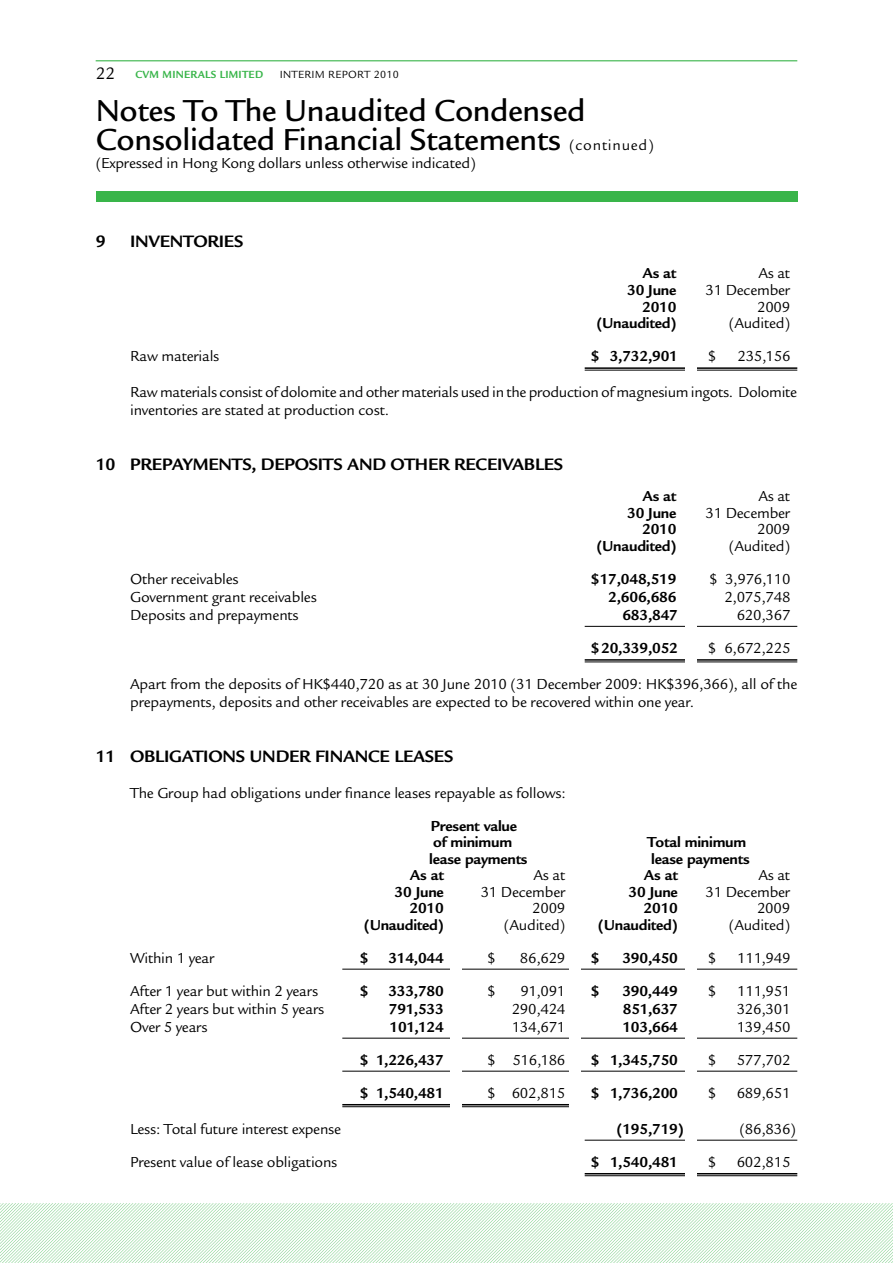
<style>
.page{position:relative;width:893px;height:1263px;background:#fff}
.page>*{position:absolute;margin:0;border:0;box-sizing:border-box;transform-origin:0 0}
.t1{font:500 33px/28.5px "Legacy Sans";letter-spacing:-.015em;color:#000}
.t2{font:700 18px "Legacy Sans";letter-spacing:-.015em;color:#000}
.t3{font:15.75px/18px "Legacy Sans";letter-spacing:-.015em;color:#000}
.t4{font:700 15.75px/16.5px "Legacy Sans";letter-spacing:-.015em;color:#000}
.t5{font:700 11.25px "Legacy Sans";letter-spacing:.025em;color:#39b54a;scale:.95 1}
.t6{font:11.25px "Legacy Sans";letter-spacing:.025em;color:#000}
.s1{font-weight:400;font-size:18px;color:#000}
.s2{font-weight:400;font-size:15.75px}
</style>
<div class="page">
<svg style="left:0;top:1203px;width:892px;height:60px"></svg>
<hr style="left:96px;top:60px;width:701px;height:1px;background:#39b54a">
<div style="left:96px;top:191px;width:702px;height:10px;background:#39b54a"></div>
<svg style="left:892px;top:1203px;width:1px;height:60px"></svg>
<hr style="left:585px;top:367px;width:212px;height:2px;background:#000">
<hr style="left:585px;top:370px;width:212px;height:1px;background:#000">
<hr style="left:585px;top:626px;width:212px;height:1px;background:#000">
<hr style="left:585px;top:659px;width:212px;height:2px;background:#000">
<hr style="left:585px;top:662px;width:212px;height:1px;background:#000">
<hr style="left:342px;top:969px;width:455px;height:1px;background:#000">
<hr style="left:342px;top:1038px;width:455px;height:1px;background:#000">
<hr style="left:342px;top:1071px;width:455px;height:1px;background:#000">
<hr style="left:342px;top:1104px;width:234px;height:1px;background:#000">
<hr style="left:342px;top:1106px;width:234px;height:1px;background:#000">
<hr style="left:585px;top:1140px;width:212px;height:1px;background:#000">
<hr style="left:585px;top:1173px;width:212px;height:1px;background:#000">
<hr style="left:585px;top:1175px;width:212px;height:1px;background:#000">
<div style="left:685px;top:918px;width:12px;height:271px;background:#fff"></div>
<div style="left:569px;top:940px;width:11px;height:183px;background:#fff"></div>
<div style="left:450px;top:942px;width:11px;height:182px;background:#fff"></div>
<div style="left:685px;top:347px;width:12px;height:32px;background:#fff"></div>
<div style="left:685px;top:615px;width:12px;height:50px;background:#fff"></div>
<p class="t5" style="left:96px;top:68px;width:178px"><span class="s1">22</span> CVM Minerals Limited</p>
<p class="t6" style="left:280px;top:68px;width:121px">INTERIM REPORT 2010</p>
<h1 class="t1" style="left:96px;top:97px;width:560px">Notes To The Unaudited Condensed<br>Consolidated Financial Statements <span class="s2">(continued)</span></h1>
<p class="t3" style="left:96px;top:154px;width:382px">(Expressed in Hong Kong dollars unless otherwise indicated)</p>
<p class="t2" style="left:96px;top:231px;width:25px">9 IN</p>
<p class="t2" style="left:149px;top:231px;width:24px">VENT</p>
<p class="t2" style="left:193px;top:231px;width:24px">ORIES</p>
<p class="t4" style="left:642px;top:265px;width:36px">As at</p>
<p class="t3" style="left:758px;top:265px;width:33px">As at</p>
<p class="t4" style="left:627px;top:282px;width:51px">30 June</p>
<p class="t3" style="left:705px;top:281px;width:86px">31 December</p>
<p class="t4" style="left:642px;top:298px;width:36px">2010</p>
<p class="t3" style="left:757px;top:298px;width:35px">2009</p>
<p class="t4" style="left:596px;top:315px;width:82px">(Unaudited)</p>
<p class="t3" style="left:729px;top:314px;width:63px">(Audited)</p>
<p class="t3" style="left:130px;top:347px;width:91px">Raw materials</p>
<p class="t4" style="left:591px;top:348px;width:89px">$ 3,732,901</p>
<p class="t3" style="left:708px;top:347px;width:10px">$</p>
<p class="t3" style="left:737px;top:347px;width:54px">235,156</p>
<p class="t3" style="left:130px;top:383px;width:668px">Raw materials consist of dolomite and other materials used in the production of magnesium ingots. Dolomite inventories are stated at production cost.</p>
<p class="t2" style="left:96px;top:454px;width:125px">10 PREPAYMENTS</p>
<p class="t2" style="left:252px;top:454px;width:67px">, DE POSITS</p>
<p class="t2" style="left:347px;top:454px;width:14px">AND</p>
<p class="t2" style="left:390px;top:454px;width:155px">OTHER RECEIVABLES</p>
<p class="t4" style="left:642px;top:488px;width:36px">As at</p>
<p class="t3" style="left:758px;top:487px;width:33px">As at</p>
<p class="t4" style="left:627px;top:505px;width:51px">30 June</p>
<p class="t3" style="left:705px;top:504px;width:86px">31 December</p>
<p class="t4" style="left:642px;top:521px;width:36px">2010</p>
<p class="t3" style="left:757px;top:520px;width:35px">2009</p>
<p class="t4" style="left:596px;top:538px;width:82px">(Unaudited)</p>
<p class="t3" style="left:729px;top:537px;width:63px">(Audited)</p>
<p class="t3" style="left:130px;top:570px;width:110px">Other receivables</p>
<p class="t4" style="left:591px;top:571px;width:87px">$17,048,519</p>
<p class="t3" style="left:709px;top:570px;width:83px">$ 3,976,110</p>
<p class="t3" style="left:130px;top:588px;width:188px">Government grant receivables</p>
<p class="t4" style="left:608px;top:589px;width:70px">2,606,686</p>
<p class="t3" style="left:724px;top:588px;width:68px">2,075,748</p>
<p class="t3" style="left:130px;top:606px;width:170px">Deposits and prepayments</p>
<p class="t4" style="left:622px;top:607px;width:57px">683,847</p>
<p class="t3" style="left:737px;top:606px;width:55px">620,367</p>
<p class="t4" style="left:591px;top:640px;width:89px">$20,339,052</p>
<p class="t3" style="left:708px;top:639px;width:84px">$ 6,672,225</p>
<p class="t3" style="left:130px;top:675px;width:669px">Apart from the deposits of HK$440,720 as at 30 June 2010 (31 December 2009: HK$396,366), all of the prepayments, deposits and other receivables are expected to be recovered within one year.</p>
<p class="t2" style="left:96px;top:745px;width:180px">11 OBLIGATIONS UNDER</p>
<p class="t2" style="left:315px;top:745px;width:21px">FINAN</p>
<p class="t2" style="left:368px;top:745px;width:37px">CE LEASES</p>
<p class="t3" style="left:130px;top:784px;width:437px">The Group had obligations under finance leases repayable as follows:</p>
<p class="t4" style="left:431px;top:817px;width:88px">Present value of minimum</p>
<p class="t4" style="left:647px;top:834px;width:101px">Total minimum</p>
<p class="t4" style="left:429px;top:850px;width:100px">lease payments</p>
<p class="t4" style="left:651px;top:850px;width:100px">lease payments</p>
<p class="t4" style="left:420px;top:867px;width:25px">s at</p>
<p class="t3" style="left:534px;top:866px;width:33px">As at</p>
<p class="t4" style="left:644px;top:867px;width:36px">As at</p>
<p class="t3" style="left:758px;top:866px;width:33px">As at</p>
<p class="t4" style="left:395px;top:883px;width:51px">30 June</p>
<p class="t3" style="left:481px;top:883px;width:86px">31 December</p>
<p class="t4" style="left:629px;top:883px;width:51px">30 June</p>
<p class="t3" style="left:705px;top:883px;width:86px">31 December</p>
<p class="t4" style="left:410px;top:900px;width:36px">2010</p>
<p class="t3" style="left:532px;top:899px;width:35px">2009</p>
<p class="t4" style="left:644px;top:900px;width:36px">2010</p>
<p class="t3" style="left:757px;top:899px;width:35px">2009</p>
<p class="t4" style="left:364px;top:916px;width:82px">(Unaudited)</p>
<p class="t3" style="left:504px;top:916px;width:63px">(Audited)</p>
<p class="t4" style="left:598px;top:916px;width:82px">(Unaudited)</p>
<p class="t3" style="left:729px;top:916px;width:63px">(Audited)</p>
<p class="t3" style="left:130px;top:949px;width:86px">Within 1 year</p>
<p class="t4" style="left:360px;top:949px;width:10px">$</p>
<p class="t4" style="left:388px;top:949px;width:57px">314,044</p>
<p class="t3" style="left:487px;top:949px;width:10px">$</p>
<p class="t3" style="left:520px;top:949px;width:47px">86,629</p>
<p class="t4" style="left:591px;top:949px;width:10px">$</p>
<p class="t4" style="left:622px;top:949px;width:57px">390,450</p>
<p class="t3" style="left:708px;top:949px;width:10px">$</p>
<p class="t3" style="left:737px;top:949px;width:55px">111,949</p>
<p class="t3" style="left:130px;top:982px;width:190px">After 1 year but within 2 years</p>
<p class="t4" style="left:360px;top:982px;width:10px">$</p>
<p class="t4" style="left:388px;top:982px;width:57px">333,780</p>
<p class="t3" style="left:487px;top:982px;width:10px">$</p>
<p class="t3" style="left:520px;top:982px;width:46px">91,091</p>
<p class="t4" style="left:591px;top:982px;width:10px">$</p>
<p class="t4" style="left:622px;top:982px;width:57px">390,449</p>
<p class="t3" style="left:708px;top:982px;width:10px">$</p>
<p class="t3" style="left:737px;top:982px;width:55px">111,951</p>
<p class="t3" style="left:130px;top:1000px;width:196px">After 2 years but within 5 years</p>
<p class="t4" style="left:389px;top:1000px;width:57px">791,533</p>
<p class="t3" style="left:512px;top:1000px;width:55px">290,424</p>
<p class="t4" style="left:623px;top:1000px;width:57px">851,637</p>
<p class="t3" style="left:737px;top:1000px;width:55px">326,301</p>
<p class="t3" style="left:130px;top:1018px;width:79px">Over 5 years</p>
<p class="t4" style="left:390px;top:1018px;width:56px">101,124</p>
<p class="t3" style="left:512px;top:1018px;width:55px">134,671</p>
<p class="t4" style="left:622px;top:1018px;width:57px">103,664</p>
<p class="t3" style="left:737px;top:1018px;width:55px">139,450</p>
<p class="t4" style="left:360px;top:1051px;width:86px">$ 1,226,437</p>
<p class="t3" style="left:487px;top:1051px;width:80px">$ 516,186</p>
<p class="t4" style="left:591px;top:1051px;width:89px">$ 1,345,750</p>
<p class="t3" style="left:708px;top:1051px;width:10px">$</p>
<p class="t3" style="left:737px;top:1051px;width:55px">577,702</p>
<p class="t4" style="left:360px;top:1084px;width:86px">$ 1,540,481</p>
<p class="t3" style="left:487px;top:1084px;width:80px">$ 602,815</p>
<p class="t4" style="left:591px;top:1084px;width:89px">$ 1,736,200</p>
<p class="t3" style="left:708px;top:1084px;width:10px">$</p>
<p class="t3" style="left:737px;top:1084px;width:55px">689,651</p>
<p class="t3" style="left:130px;top:1120px;width:213px">Less: Total future interest expense</p>
<p class="t4" style="left:616px;top:1120px;width:69px">(195,719)</p>
<p class="t3" style="left:739px;top:1120px;width:58px">(86,836)</p>
<p class="t3" style="left:130px;top:1153px;width:209px">Present value of lease obligations</p>
<p class="t4" style="left:591px;top:1153px;width:89px">$ 1,540,481</p>
<p class="t3" style="left:708px;top:1153px;width:10px">$</p>
<p class="t3" style="left:737px;top:1153px;width:55px">602,815</p>
</div>
